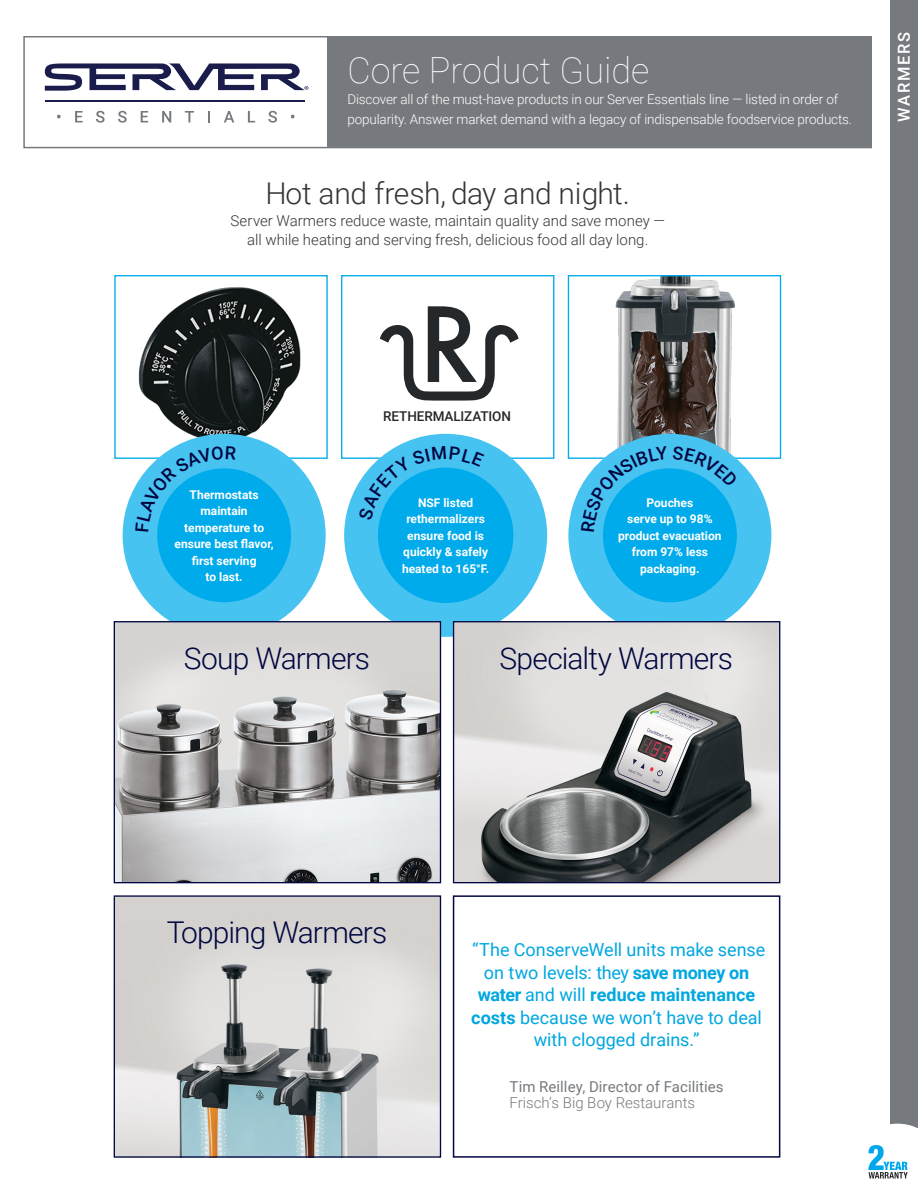
<style>
.page{position:relative;width:918px;height:1188px;background:#fff}
.page>*{position:absolute;margin:0;border:0;box-sizing:border-box;transform-origin:0 0}
.HEADLINE{font:100 36px "Roboto";color:#fff}
.t1{font:300 30px "Roboto";letter-spacing:-.03em;color:#000640}
.t2{font:300 30px "Roboto";letter-spacing:-.02em;color:#363536}
.callout{font:18px/22.5px "Roboto";letter-spacing:-.005em;color:#00a7e0;text-align:center}
.HEADLINE-2{font:500 16.5px "Roboto";letter-spacing:.11em;color:#fff}
.t3{font:300 15px/19.5px "Roboto";color:#363536;text-align:center}
.callout-2{font:15px/16.5px "Roboto";letter-spacing:.005em;color:#767a7e}
.HEADLINE-3{font:300 13.5px/19.5px "Roboto";letter-spacing:-.01em;color:#fff}
.t4{font:500 13.5px "Roboto";letter-spacing:-.005em;color:#25282a}
.t5{font:700 12px/16.5px "Roboto";color:#fff;text-align:center}
.s1{font-weight:700}
.s2{font-weight:300}
</style>
<div class="page">
<img style="left:138px;top:287px;width:163px;height:170px">
<div style="left:114px;top:275px;width:214px;height:184px;border:1px solid #00abeb"></div>
<img style="left:615px;top:277px;width:119px;height:169px">
<div style="left:568px;top:275px;width:213px;height:184px;border:1px solid #00abeb"></div>
<svg style="left:380px;top:306px;width:139px;height:95px"></svg>
<div style="left:341px;top:275px;width:213px;height:184px;border:1px solid #00abeb"></div>
<div style="left:890px;top:0;width:28px;height:1188px;background:#767a7e"></div>
<div style="left:123px;top:434px;width:203px;height:203px;background:#47c3f1;border-radius:50%"></div>
<div style="left:157px;top:468px;width:134px;height:134px;background:#00abeb;border-radius:50%"></div>
<div style="left:568px;top:434px;width:203px;height:203px;background:#47c3f1;border-radius:50%"></div>
<div style="left:603px;top:468px;width:134px;height:134px;background:#00abeb;border-radius:50%"></div>
<div style="left:344px;top:434px;width:203px;height:203px;background:#47c3f1;border-radius:50%"></div>
<div style="left:379px;top:468px;width:134px;height:134px;background:#00abeb;border-radius:50%"></div>
<img style="left:455px;top:623px;width:323px;height:258px">
<div style="left:453px;top:621px;width:327px;height:262px;border:1px solid #000640"></div>
<img style="left:116px;top:623px;width:323px;height:258px">
<div style="left:114px;top:621px;width:327px;height:262px;border:1px solid #000640"></div>
<img style="left:116px;top:897px;width:323px;height:259px">
<div style="left:114px;top:895px;width:327px;height:263px;border:1px solid #000640"></div>
<div style="left:453px;top:895px;width:327px;height:263px;background:#fff;border:2px solid #000640"></div>
<div style="left:23px;top:36px;width:849px;height:112px;border:2px solid #767a7e"></div>
<hr style="left:45px;top:101px;width:260px;height:1px;background:#1a1d4c">
<svg style="left:57px;top:115px;width:4px;height:3px"></svg>
<svg style="left:75px;top:111px;width:8px;height:11px"></svg>
<svg style="left:96px;top:111px;width:9px;height:12px"></svg>
<svg style="left:118px;top:111px;width:9px;height:12px"></svg>
<svg style="left:141px;top:111px;width:7px;height:11px"></svg>
<svg style="left:162px;top:111px;width:9px;height:11px"></svg>
<svg style="left:185px;top:111px;width:9px;height:11px"></svg>
<svg style="left:208px;top:111px;width:2px;height:11px"></svg>
<svg style="left:224px;top:111px;width:10px;height:11px"></svg>
<svg style="left:248px;top:111px;width:7px;height:11px"></svg>
<svg style="left:268px;top:111px;width:9px;height:12px"></svg>
<svg style="left:45px;top:63px;width:263px;height:28px"></svg>
<div style="left:327px;top:38px;width:545px;height:109px;background:#767a7e"></div>
<svg style="left:868px;top:1124px;width:50px;height:64px"></svg>
<svg style="left:135px;top:446px;width:101px;height:85px"></svg>
<svg style="left:581px;top:446px;width:157px;height:85px"></svg>
<svg style="left:359px;top:446px;width:125px;height:74px"></svg>
<p class="HEADLINE" style="left:347px;top:44px;width:304px">Core Product Guide</p>
<p class="HEADLINE-3" style="left:347px;top:89px;width:506px">Discover all of the must-have products in our Server Essentials line — listed in order of popularity. Answer market demand with a legacy of indispensable foodservice products.</p>
<p class="t2" style="left:265px;top:172px;width:366px">Hot and fresh, day and night.</p>
<p class="t3" style="left:230px;top:210px;width:436px">Server Warmers reduce waste, maintain quality and save money — all while heating and serving fresh, delicious food all day long.</p>
<p class="HEADLINE-2" style="left:892px;top:122px;width:92px;rotate:-90deg">WARMERS</p>
<p class="t5" style="left:190px;top:486px;width:71px">Thermostats</p>
<p class="t5" style="left:175px;top:502px;width:101px">maintain temperature to ensure best flavor,</p>
<p class="t5" style="left:192px;top:552px;width:66px">first serving</p>
<p class="t5" style="left:206px;top:568px;width:38px">to last.</p>
<p class="t4" style="left:383px;top:407px;width:129px">RETHERMALIZATION</p>
<p class="t5" style="left:406px;top:494px;width:80px">NSF listed rethermalizers</p>
<p class="t5" style="left:407px;top:527px;width:78px">ensure food is</p>
<p class="t5" style="left:403px;top:543px;width:86px">quickly &amp; safely</p>
<p class="t5" style="left:402px;top:560px;width:89px">heated to 165°F.</p>
<p class="t5" style="left:647px;top:494px;width:48px">Pouches</p>
<p class="t5" style="left:618px;top:510px;width:105px">serve up to 98% product evacuation from 97% less packaging.</p>
<p class="t1" style="left:184px;top:637px;width:188px">Soup Warmers</p>
<p class="t1" style="left:499px;top:637px;width:235px">Specialty Warmers</p>
<p class="t1" style="left:167px;top:911px;width:222px">Topping Warmers</p>
<p class="callout" style="left:471px;top:938px;width:295px">“The ConserveWell units make sense on two levels: they <span class="s1">save money on water</span> and will <span class="s1">reduce maintenance costs</span> because we won’t have to deal with clogged drains.”</p>
<p class="callout-2" style="left:510px;top:1077px;width:216px">Tim Reilley, Director of Facilities<br><span class="s2">Frisch’s Big Boy Restaurants</span></p>
</div>
